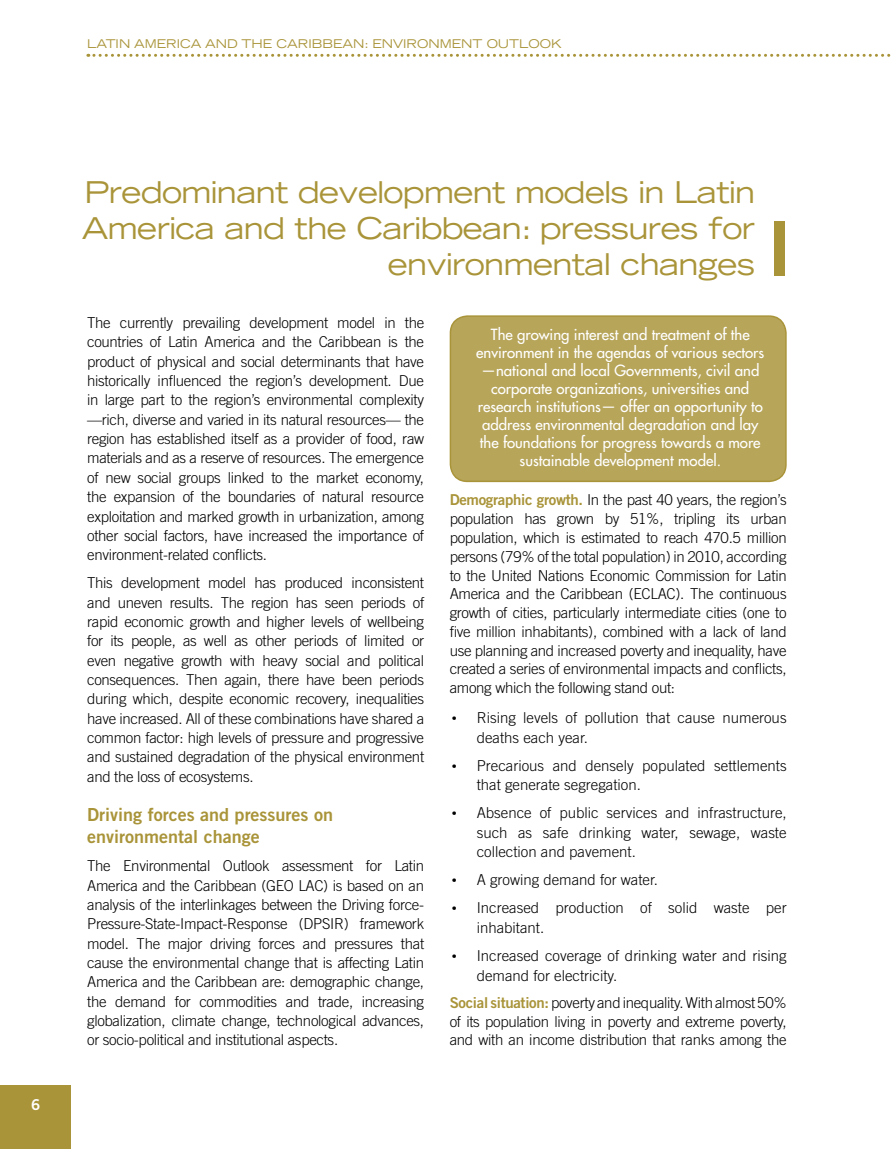
<style>
.page{position:relative;width:893px;height:1149px;background:#fff}
.page>*{position:absolute;margin:0;border:0;box-sizing:border-box;transform-origin:0 0}
.t1{font:700 expanded 75px "Trade Gothic LT Std";color:#a99439}
.t2{font:expanded 30px/36px "Trade Gothic LT Std";letter-spacing:-.02em;color:#a99439;text-align:right}
.t3{font:18px/22.2px "Trade Gothic LT Std Bd 2";color:#a99439}
.t4{font:300 15px/19.4px "Trade Gothic LT Std";color:#000;text-align:justify}
.t5{font:500 15px/18px "Futura Std";color:#fff;text-align:center}
.t6{font:15px "Trade Gothic LT Std Bd 2";color:#fff}
.t7{font:expanded 12px "Trade Gothic LT Std";color:#a99439}
.s1{font-family:"Trade Gothic LT Std Bd 2";font-weight:400;color:#a99439}
.s2{font-family:"Courier New";font-weight:400}
</style>
<div class="page">
<div style="left:0;top:1085px;width:71px;height:63px;background:#a99439"></div>
<svg style="left:88px;top:54px;width:803px;height:3px"></svg>
<div style="left:450px;top:316px;width:336px;height:165px;background:#b7a55a;border-radius:17px"></div>
<div style="left:450px;top:315px;width:337px;height:167px;border:2px solid #a99439;border-radius:17px"></div>
<p class="t7" style="left:87px;top:36px;width:19px">Latin</p>
<p class="t7" style="left:134px;top:36px;width:21px">America</p>
<p class="t7" style="left:205px;top:36px;width:12px">and</p>
<p class="t7" style="left:241px;top:36px;width:57px">the Caribbean</p>
<p class="t7" style="left:364px;top:36px;width:29px">: Environment</p>
<p class="t7" style="left:487px;top:36px;width:34px">Outloo</p>
<p class="t7" style="left:551px;top:36px;width:12px">k</p>
<p class="t6" style="left:31px;top:1095px;width:11px">6</p>
<h2 class="t2" style="left:82px;top:173px;width:675px">Predominant development models in Latin<br>America and the Caribbean: pressures for environmental changes</h2>
<p class="t4" style="left:87px;top:312px;width:339px">The currently prevailing development model in the countries of Latin America and the Caribbean is the product of physical and social determinants that have historically influenced the region’s development. Due in large part to the region’s environmental complexity —rich, diverse and varied in its natural resources— the region has established itself as a provider of food, raw materials and as a reserve of resources. The emergence of new social groups linked to the market economy, the expansion of the boundaries of natural resource exploitation and marked growth in urbanization, among other social factors, have increased the importance of environment-related conflicts.</p>
<p class="t4" style="left:87px;top:572px;width:339px">This development model has produced inconsistent and uneven results. The region has seen periods of rapid economic growth and higher levels of wellbeing for its people, as well as other periods of limited or even negative growth with heavy social and political consequences. Then again, there have been periods during which, despite economic recovery, inequalities have increased. All of these combinations have shared a common factor: high levels of pressure and progressive and sustained degradation of the physical environment and the loss of ecosystems.</p>
<p class="t3" style="left:87px;top:803px;width:247px">Driving forces and pressures on environmental change</p>
<p class="t4" style="left:87px;top:855px;width:339px">The Environmental Outlook assessment for Latin America and the Caribbean (GEO LAC) is based on an analysis of the interlinkages between the Driving force-Pressure-State-Impact-Response (DPSIR) framework model. The major driving forces and pressures that cause the environmental change that is affecting Latin America and the Caribbean are: demographic change, the demand for commodities and trade, increasing globalization, climate change, technological advances, or socio-political and institutional aspects.</p>
<h1 class="t1" style="left:767px;top:199px;width:26px">I</h1>
<p class="t5" style="left:476px;top:325px;width:290px">The growing interest and treatment of the environment in the agendas of various sectors —national and local Governments, civil and corporate organizations, universities and research institutions— offer an opportunity to address environmental degradation and lay the foundations for progress towards a more sustainable development model.</p>
<p class="t4" style="left:450px;top:490px;width:339px;line-height:18.8px"><span class="s1">Demographic growth.</span> In the past 40 years, the region’s population has grown by 51%, tripling its urban population, which is estimated to reach 470.5 million persons (79% of the total population) in 2010, according to the United Nations Economic Commission for Latin America and the Caribbean (ECLAC). The continuous growth of cities, particularly intermediate cities (one to five million inhabitants), combined with a lack of land use planning and increased poverty and inequality, have created a series of environmental impacts and conflicts, among which the following stand out:</p>
<p class="t4" style="left:477px;top:707px;width:311px;text-indent:-27px"><span class="s2">•</span> Rising levels of pollution that cause numerous deaths each year.</p>
<p class="t4" style="left:477px;top:755px;width:311px;text-indent:-27px"><span class="s2">•</span> Precarious and densely populated settlements that generate segregation.</p>
<p class="t4" style="left:477px;top:802px;width:311px;text-indent:-27px"><span class="s2">•</span> Absence of public services and infrastructure, such as safe drinking water, sewage, waste collection and pavement.</p>
<p class="t4" style="left:450px;top:870px;width:210px"><span class="s2">•</span> A growing demand for water.</p>
<p class="t4" style="left:477px;top:897px;width:311px;text-indent:-27px"><span class="s2">•</span> Increased production of solid waste per inhabitant.</p>
<p class="t4" style="left:477px;top:945px;width:311px;text-indent:-27px"><span class="s2">•</span> Increased coverage of drinking water and rising demand for electricity.</p>
<p class="t4" style="left:450px;top:992px;width:338px;line-height:18.8px"><span class="s1">Social situation:</span> poverty and inequality. With almost 50% of its population living in poverty and extreme poverty, and with an income distribution that ranks among the</p>
</div>
